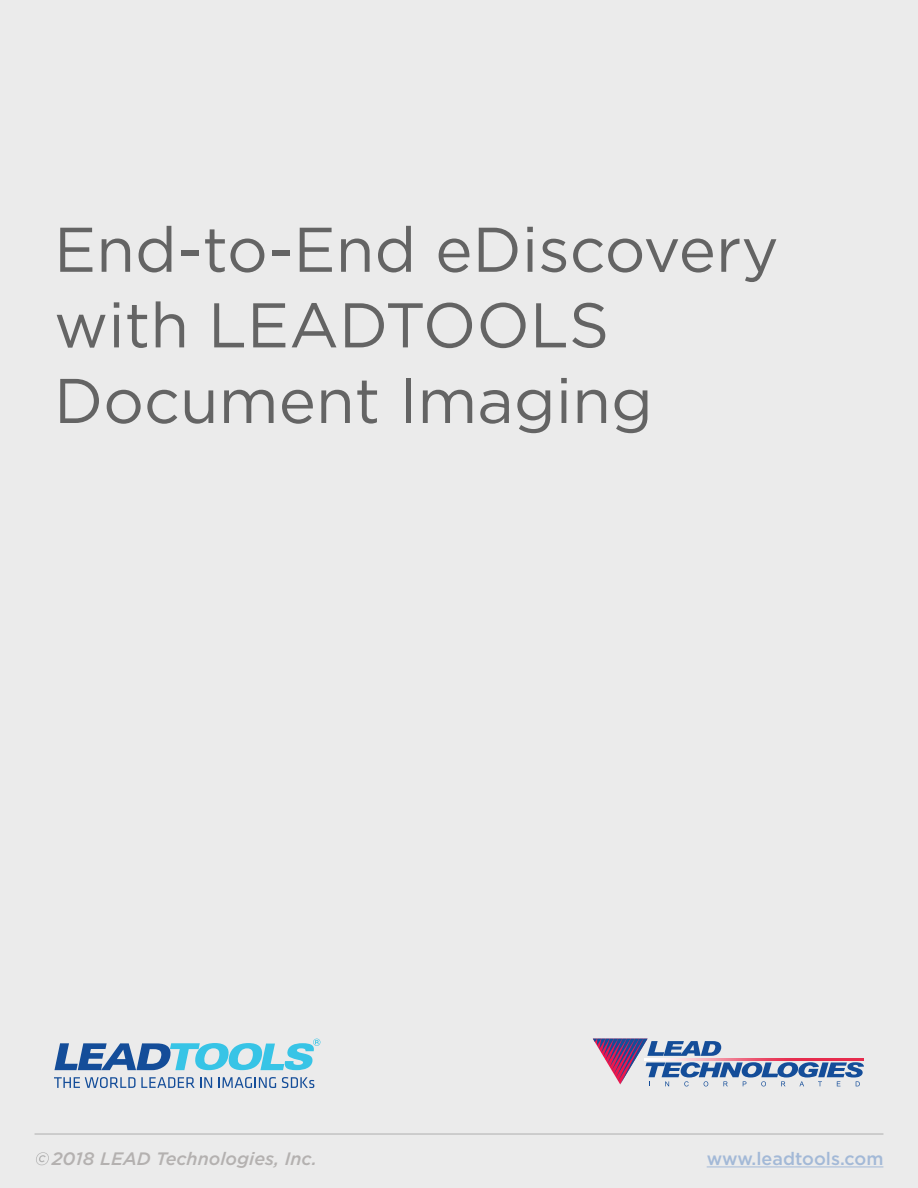
<style>
.page{position:relative;width:918px;height:1188px;background:#ebebeb}
.page>*{position:absolute;margin:0;border:0;box-sizing:border-box;transform-origin:0 0}
.t1{font:63px/75.6px "Gotham";color:#646464}
.t2{font:italic 500 18px "Gotham";color:#b4b1b0}
.t3{font:500 18px "Gotham";color:#a3b9d7}
</style>
<div class="page">
<hr style="left:707px;top:1166px;width:176px;height:1px;background:#a3b9d7">
<svg style="left:54px;top:1077px;width:158px;height:11px"></svg>
<svg style="left:218px;top:1077px;width:58px;height:11px"></svg>
<svg style="left:282px;top:1077px;width:32px;height:11px"></svg>
<svg style="left:54px;top:1039px;width:266px;height:31px"></svg>
<svg style="left:593px;top:1039px;width:271px;height:47px"></svg>
<img style="left:644px;top:1058px;width:219px;height:2px">
<svg style="left:36px;top:1152px;width:13px;height:13px"></svg>
<hr style="left:35px;top:1133px;width:848px;height:2px;background:#b5b5b5">
<p class="t1" style="left:54px;top:210px;width:726px">End-to-End eDiscovery with LEADTOOLS<br>Document Imaging</p>
<p class="t2" style="left:52px;top:1147px;width:267px">2018 LEAD Technologies, Inc.</p>
<p class="t3" style="left:707px;top:1147px;width:178px">www.leadtools.com</p>
</div>
